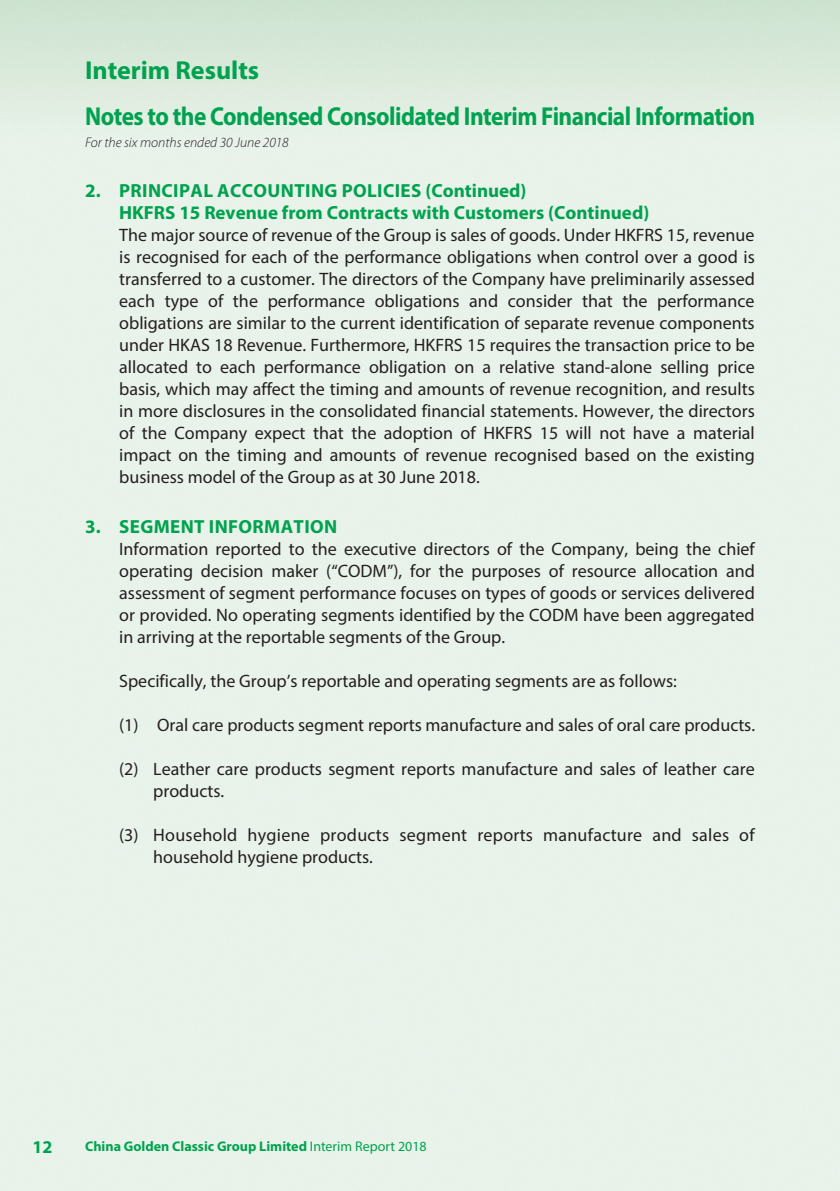
<style>
.page{position:relative;width:840px;height:1191px;background:#fff}
.page>*{position:absolute;margin:0;border:0;box-sizing:border-box;transform-origin:0 0}
.t1{font:700 26px/45.6px "Myriad Pro";letter-spacing:-.02em;color:#00a24f}
.t2{font:700 19px/22px "Myriad Pro";color:#00a24f}
.t3{font:700 19px "Myriad Pro";letter-spacing:.02em;color:#00a24f}
.t4{font:18px/22px "Myriad Pro";color:#231f20;text-align:justify}
.t5{font:700 18px "Myriad Pro";color:#00a24f}
.t6{font:700 14px "Myriad Pro";color:#00a24f}
.t7{font:italic 300 14px "Myriad Pro";color:#231f20}
.s1{font-weight:400}
</style>
<div class="page">
<h1 class="t1" style="left:85px;top:47px;width:671px">Interim Results<br>Notes to the Condensed Consolidated Interim Financial Information</h1>
<p class="t7" style="left:85px;top:134px;width:205px">For the six months ended 30 June 2018</p>
<p class="t2" style="left:119px;top:179px;width:531px;text-indent:-34px">2. PRINCIPAL ACCOUNTING POLICIES (Continued)<br>HKFRS 15 Revenue from Contracts with Customers (Continued)</p>
<p class="t4" style="left:119px;top:224px;width:637px">The major source of revenue of the Group is sales of goods. Under HKFRS 15, revenue is recognised for each of the performance obligations when control over a good is transferred to a customer. The directors of the Company have preliminarily assessed each type of the performance obligations and consider that the performance obligations are similar to the current identification of separate revenue components under HKAS 18 Revenue. Furthermore, HKFRS 15 requires the transaction price to be allocated to each performance obligation on a relative stand-alone selling price basis, which may affect the timing and amounts of revenue recognition, and results in more disclosures in the consolidated financial statements. However, the directors of the Company expect that the adoption of HKFRS 15 will not have a material impact on the timing and amounts of revenue recognised based on the existing business model of the Group as at 30 June 2018.</p>
<p class="t3" style="left:85px;top:514px;width:253px">3. SEGMENT INFORMATION</p>
<p class="t4" style="left:119px;top:538px;width:637px">Information reported to the executive directors of the Company, being the chief operating decision maker (“CODM”), for the purposes of resource allocation and assessment of segment performance focuses on types of goods or services delivered or provided. No operating segments identified by the CODM have been aggregated in arriving at the reportable segments of the Group.</p>
<p class="t4" style="left:119px;top:670px;width:559px">Specifically, the Group’s reportable and operating segments are as follows:</p>
<p class="t4" style="left:119px;top:714px;width:637px">(1) Oral care products segment reports manufacture and sales of oral care products.</p>
<p class="t4" style="left:153px;top:758px;width:602px;text-indent:-34px">(2) Leather care products segment reports manufacture and sales of leather care products.</p>
<p class="t4" style="left:153px;top:824px;width:602px;text-indent:-34px">(3) Household hygiene products segment reports manufacture and sales of household hygiene products.</p>
<p class="t5" style="left:33px;top:1135px;width:21px">12</p>
<p class="t6" style="left:85px;top:1137px;width:343px">China Golden Classic Group Limited <span class="s1">Interim Report 2018</span></p>
</div>
